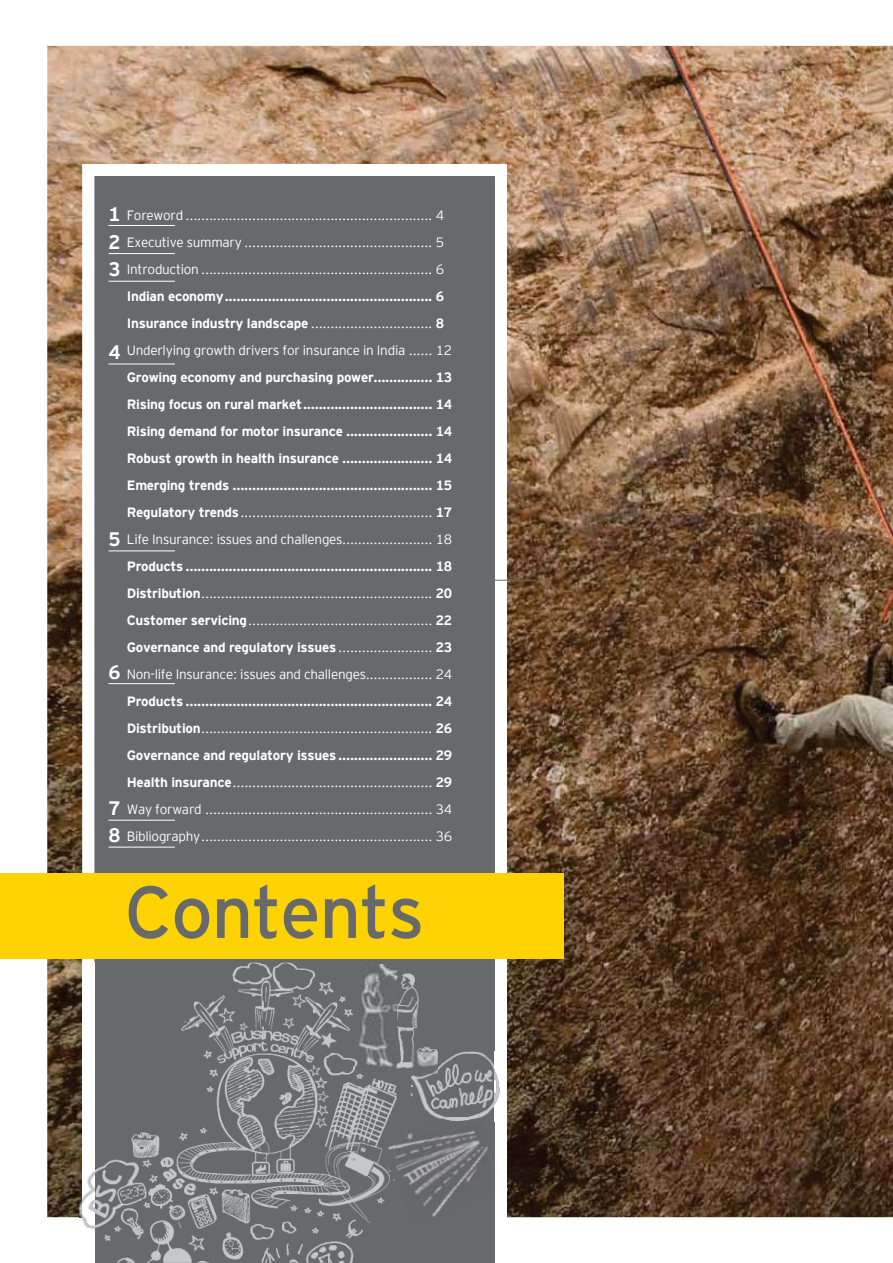
<style>
.page{position:relative;width:893px;height:1263px;background:#fff}
.page>*{position:absolute;margin:0;border:0;box-sizing:border-box;transform-origin:0 0}
.t1{font:73.5px "EY Interstate";letter-spacing:-.02em;color:#67696b}
.t2{font:700 19.5px/27.6px "EY Interstate";color:#fff;text-align:justify}
.t3{font:300 13.5px/27px "EY Interstate";letter-spacing:-.02em;color:#fff;text-align:justify}
.t4{font:700 13.5px/27px "EY Interstate";letter-spacing:-.02em;color:#fff}
.s1{font-weight:300}
.s2{font-weight:700}
</style>
<div class="page">
<img style="left:47px;top:46px;width:846px;height:1171px">
<svg style="left:82px;top:164px;width:425px;height:1099px;background:#727476"></svg>
<div style="left:0;top:873px;width:563px;height:86px;background:#fdd303"></div>
<hr style="left:108px;top:225px;width:67px;height:1px;background:#fff">
<hr style="left:108px;top:253px;width:67px;height:1px;background:#fff">
<hr style="left:108px;top:281px;width:67px;height:1px;background:#fff">
<hr style="left:108px;top:364px;width:67px;height:1px;background:#fff">
<hr style="left:108px;top:551px;width:67px;height:1px;background:#fff">
<hr style="left:108px;top:683px;width:67px;height:1px;background:#fff">
<hr style="left:108px;top:820px;width:67px;height:1px;background:#fff">
<hr style="left:108px;top:847px;width:67px;height:1px;background:#fff">
<hr style="left:470px;top:580px;width:66px;height:1px;background:#67696b">
<img style="left:79px;top:963px;width:3px;height:254px">
<img style="left:82px;top:963px;width:315px;height:300px">
<img style="left:360px;top:965px;width:78px;height:109px">
<img style="left:397px;top:1122px;width:98px;height:104px">
<img style="left:495px;top:1156px;width:12px;height:39px">
<img style="left:383px;top:1137px;width:14px;height:42px">
<img style="left:411px;top:1051px;width:89px;height:71px">
<img style="left:411px;top:1051px;width:27px;height:23px">
<img style="left:436px;top:1106px;width:46px;height:16px">
<h2 class="t2" style="left:108px;top:200px;width:14px">1<br>2<br>3</h2>
<p class="t3" style="left:127px;top:201px;width:319px">Foreword ............................................................... 4<br>Executive summary ................................................ 5<br>Introduction ........................................................... 6</p>
<p class="t4" style="left:127px;top:282px;width:327px">Indian economy ..................................................... 6<br>Insurance industry landscape <span class="s1">...............................</span> 8<br><span class="s1">Underlying growth drivers for insurance in India ...... 12</span></p>
<p class="t4" style="left:127px;top:363px;width:327px;text-align:justify">Growing economy and purchasing power............... 13<br>Rising focus on rural market ................................. 14<br>Rising demand for motor insurance ...................... 14<br>Robust growth in health insurance ....................... 14<br>Emerging trends ................................................... 15<br>Regulatory trends <span class="s1">.................................................</span> 17<br><span class="s1">Life Insurance: issues and challenges....................... 18</span></p>
<p class="t3" style="left:127px;top:552px;width:327px"><span class="s2">Products ............................................................... 18<br>Distribution</span> ........................................................... <span class="s2">20<br>Customer servicing</span> ............................................... <span class="s2">22<br>Governance and regulatory issues</span> ........................ <span class="s2">23<br></span>Non-life Insurance: issues and challenges................. 24</p>
<p class="t3" style="left:127px;top:687px;width:327px"><span class="s2">Products ............................................................... 24<br>Distribution</span> ........................................................... <span class="s2">26<br>Governance and regulatory issues ........................ 29<br>Health insurance</span> ................................................... <span class="s2">29<br></span>Way forward .......................................................... 34<br>Bibliography ........................................................... 36</p>
<h2 class="t2" style="left:108px;top:338px;width:14px">4</h2>
<h2 class="t2" style="left:108px;top:525px;width:14px">5</h2>
<h2 class="t2" style="left:108px;top:658px;width:14px">6</h2>
<h2 class="t2" style="left:108px;top:795px;width:14px;line-height:27px">7<br>8</h2>
<h1 class="t1" style="left:124px;top:867px;width:302px">Contents</h1>
</div>
